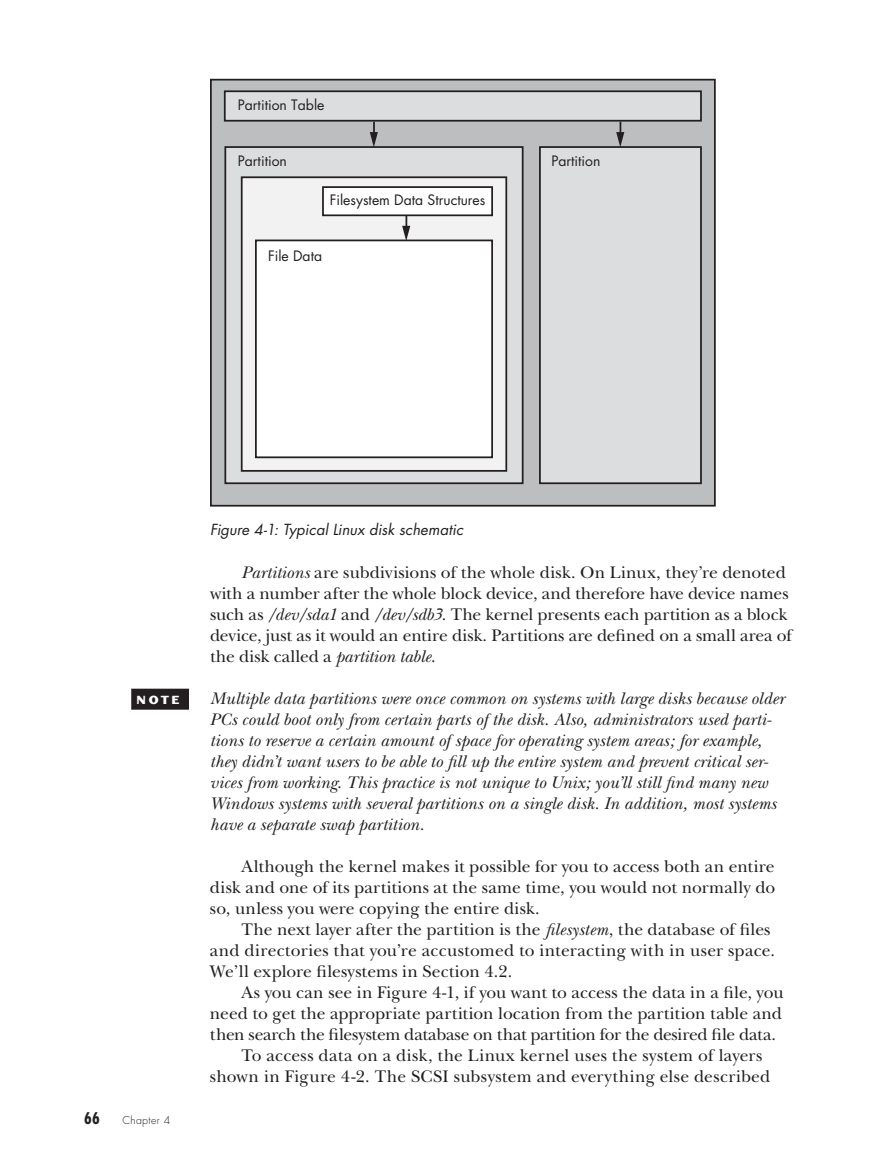
<style>
.page{position:relative;width:882px;height:1166px;background:#fff}
.page>*{position:absolute;margin:0;border:0;box-sizing:border-box;transform-origin:0 0}
.t1{font:17.5px/21px "New Baskerville";color:#231f20}
.t2{font:italic 17.5px/21px "New Baskerville";letter-spacing:.005em;color:#231f20}
.t3{font:17.5px "New Baskerville";letter-spacing:.02em;color:#231f20}
.t4{font:700 condensed 15.75px "Futura";color:#231f20}
.t5{font:italic 14.88px "Futura";letter-spacing:.005em;color:#231f20}
.t6{font:14px "Futura";color:#231f20}
.t7{font:700 13.12px "Dogma";color:#fff}
.t8{font:300 10.5px "Futura";letter-spacing:.04em;color:#231f20}
.s1{font-style:italic}
</style>
<div class="page">
<div style="left:131px;top:688px;width:58px;height:21px;background:#231f20"></div>
<div style="left:211px;top:80px;width:504px;height:426px;background:#bcbec0"></div>
<div style="left:210px;top:79px;width:506px;height:427px;border:2px solid #231f20"></div>
<div style="left:224px;top:90px;width:478px;height:32px;background:#dcddde;border:2px solid #231f20"></div>
<div style="left:224px;top:146px;width:300px;height:338px;background:#dcddde;border:2px solid #231f20"></div>
<div style="left:241px;top:176px;width:266px;height:296px;background:#f2f2f3;border:2px solid #231f20"></div>
<div style="left:322px;top:186px;width:171px;height:30px;background:#fff;border:2px solid #231f20"></div>
<div style="left:539px;top:146px;width:163px;height:338px;background:#dcddde;border:2px solid #231f20"></div>
<div style="left:255px;top:239px;width:238px;height:219px;background:#fff;border:2px solid #231f20"></div>
<svg style="left:370px;top:122px;width:8px;height:25px"></svg>
<svg style="left:616px;top:122px;width:8px;height:25px"></svg>
<svg style="left:402px;top:215px;width:8px;height:26px"></svg>
<p class="t6" style="left:238px;top:95px;width:88px">Partition Table</p>
<p class="t6" style="left:238px;top:152px;width:51px">Partition</p>
<p class="t6" style="left:330px;top:190px;width:157px">Filesystem Data Structures</p>
<p class="t6" style="left:268px;top:246px;width:56px">File Data</p>
<p class="t6" style="left:551px;top:152px;width:51px">Partition</p>
<p class="t5" style="left:210px;top:520px;width:255px">Figure 4-1: Typical Linux disk schematic</p>
<p class="t1" style="left:210px;top:561px;width:583px;text-indent:32px"><span class="s1">Partitions</span> are subdivisions of the whole disk. On Linux, they’re denoted with a number after the whole block device, and therefore have device names such as <span class="s1">/dev/sda1</span> and <span class="s1">/dev/sdb3</span>. The kernel presents each partition as a block device, just as it would an entire disk. Partitions are defined on a small area of the disk called a <span class="s1">partition table</span>.</p>
<p class="t7" style="left:136px;top:689px;width:36px">NOTE</p>
<p class="t2" style="left:210px;top:687px;width:576px">Multiple data partitions were once common on systems with large disks because older PCs could boot only from certain parts of the disk. Also, administrators used parti&shy;tions to reserve a certain amount of space for operating system areas; for example, they didn’t want users to be able to fill up the entire system and prevent critical ser&shy;vices from working. This practice is not unique to Unix; you’ll still find many new Windows systems with several partitions on a single disk. In addition, most systems have a separate swap partition.</p>
<p class="t1" style="left:210px;top:855px;width:567px;text-align:justify;text-indent:31px">Although the kernel makes it possible for you to access both an entire disk and one of its partitions at the same time, you would not normally do so, unless you were copying the entire disk.</p>
<p class="t1" style="left:210px;top:918px;width:567px;text-indent:31px">The next layer after the partition is the <span class="s1">filesystem</span>, the database of files and directories that you’re accustomed to interacting with in user space.<br>We’ll explore filesystems in Section 4.2.</p>
<p class="t1" style="left:241px;top:981px;width:544px">As you can see in Figure 4-1, if you want to access the data in a file, you</p>
<p class="t1" style="left:210px;top:1002px;width:573px">need to get the appropriate partition location from the partition table and</p>
<p class="t1" style="left:210px;top:1023px;width:568px">then search the filesystem database on that partition for the desired file data.</p>
<p class="t1" style="left:241px;top:1044px;width:522px">To access data on a disk, the Linux kernel uses the system of layers</p>
<p class="t3" style="left:210px;top:1065px;width:562px">shown in Figure 4-2. The SCSI subsystem and everything else described</p>
<p class="t4" style="left:84px;top:1108px;width:17px">66</p>
<p class="t8" style="left:123px;top:1113px;width:49px">Chapter 4</p>
</div>
